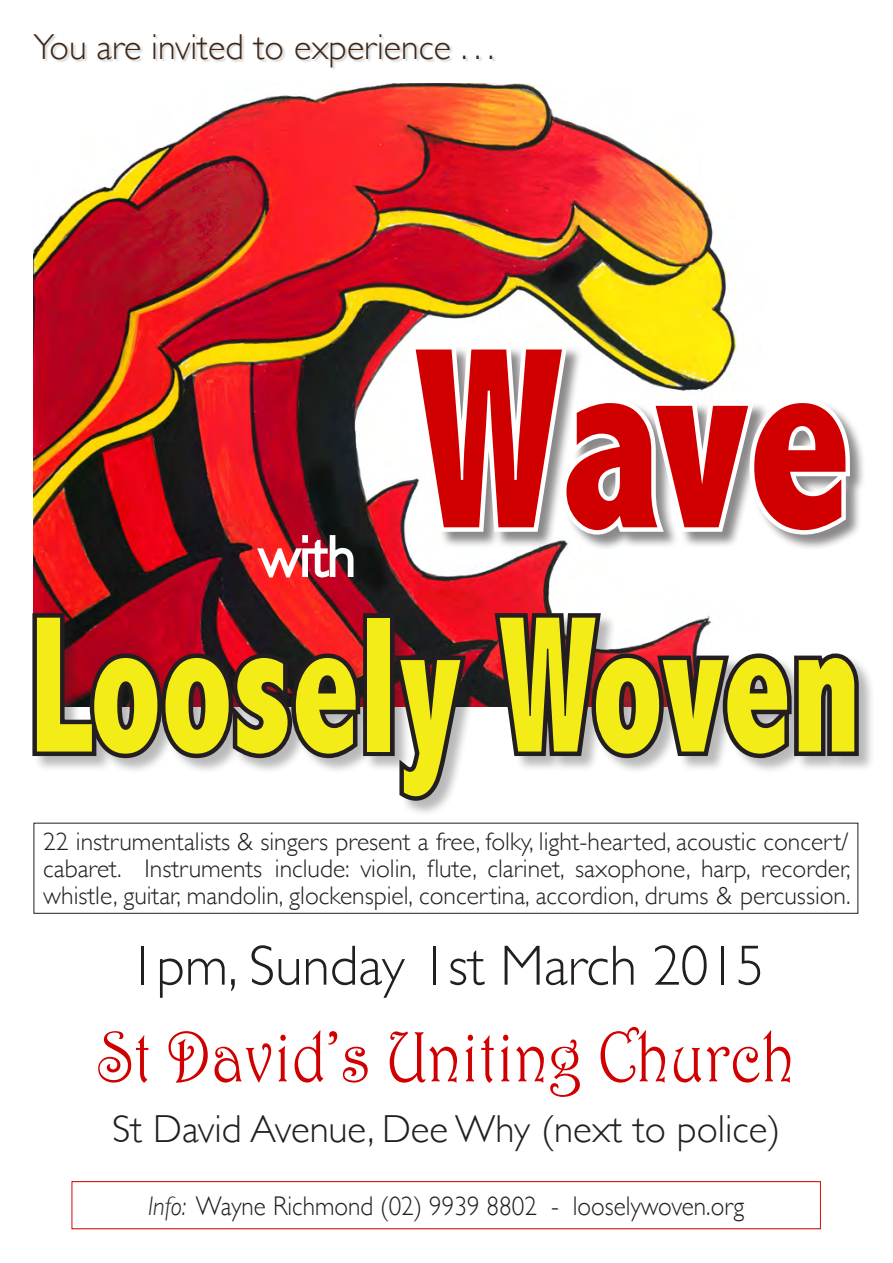
<style>
.page{position:relative;width:893px;height:1263px;background:#fff}
.page>*{position:absolute;margin:0;border:0;box-sizing:border-box;transform-origin:0 0}
.t1{font:800 condensed 261px "Abadi";color:#d10000;scale:.85 1}
.t2{font:800 condensed 196.5px "Abadi";color:#f4ec17;scale:.74 1}
.t3{font:72px "Harrington";color:#d10000;scale:.87 1}
.t4{font:300 57px "Gill Sans";color:#231f20}
.t5{font:300 39px "Gill Sans";color:#231f20}
.t6{font:300 36px "Gill Sans";color:#3e2717}
.t7{font:300 27px "Gill Sans";color:#231f20;scale:.93 1}
.t8{font:300 25.5px/27px "Gill Sans";color:#231f20;text-align:justify}
.s1{font-style:italic}
</style>
<div class="page">
<img style="left:34px;top:84px;width:702px;height:530px">
<div style="left:411px;top:346px;width:456px;height:205px;background:#231f20;opacity:.53"></div>
<svg style="left:405px;top:340px;width:449px;height:213px"></svg>
<svg style="left:255px;top:534px;width:100px;height:46px"></svg>
<div style="left:72px;top:1181px;width:749px;height:48px;border:1px solid #d10000"></div>
<div style="left:33px;top:614px;width:842px;height:203px;background:#231f20;opacity:.31"></div>
<svg style="left:32px;top:609px;width:334px;height:154px;background:#743a40"></svg>
<div style="left:363px;top:613px;width:32px;height:143px;border:9px solid #231f20"></div>
<svg style="left:389px;top:649px;width:82px;height:158px"></svg>
<svg style="left:489px;top:608px;width:374px;height:190px"></svg>
<div style="left:34px;top:823px;width:824px;height:91px;border:1px solid #231f20"></div>
<div style="left:34px;top:34px;width:463px;height:37px;background:#231f20;opacity:.2"></div>
<p class="t6" style="left:34px;top:19px;width:462px">You are invited to experience . . .</p>
<p class="t1" style="left:414px;top:289px;width:517px">Wave</p>
<p class="t2" style="left:30px;top:572px;width:1125px">Loosely Woven</p>
<p class="t8" style="left:43px;top:827px;width:809px">22 instrumentalists &amp; singers present a free, folky, light-hearted, acoustic concert/ cabaret. Instruments include: violin, flute, clarinet, saxophone, harp, recorder, whistle, guitar, mandolin, glockenspiel, concertina, accordion, drums &amp; percussion.</p>
<p class="t4" style="left:128px;top:921px;width:637px">1pm, Sunday 1st March 2015</p>
<p class="t3" style="left:98px;top:1013px;width:803px">St David’s Uniting Church</p>
<p class="t5" style="left:112px;top:1098px;width:670px">St David Avenue, Dee Why (next to police)</p>
<p class="t7" style="left:148px;top:1184px;width:642px"><span class="s1">Info:</span> Wayne Richmond (02) 9939 8802 - looselywoven.org</p>
</div>
